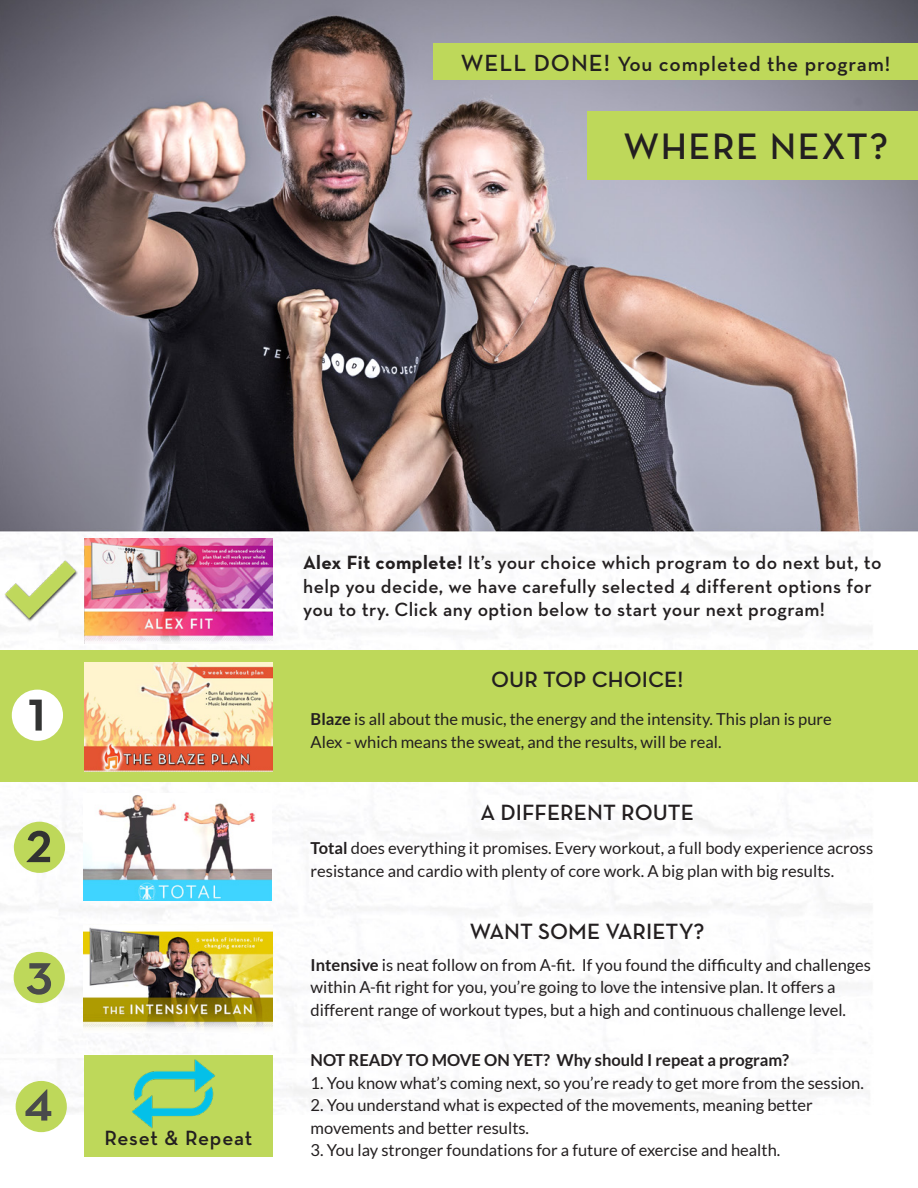
<style>
.page{position:relative;width:918px;height:1188px;background:#fff}
.page>*{position:absolute;margin:0;border:0;box-sizing:border-box;transform-origin:0 0}
.t1{font:60.3px "Neutra Text Demi SC";color:#323332}
.t2{font:60.3px "Neutra Text Demi SC";color:#494a4b}
.t3{font:600 37.5px "Neutra Text";letter-spacing:.04em;color:#231f20}
.t4{font:600 22.5px "Neutra Text";color:#231f20}
.t5{font:600 21px "Neutra Text";letter-spacing:.04em;color:#231f20}
.t6{font:600 19.5px/23.4px "Neutra Text";letter-spacing:.02em;color:#231f20}
.t7{font:16.5px/22.5px "Lato";color:#231f20}
.t8{font:700 16.5px "Lato";color:#231f20}
.s1{font-size:23.85px}
.s2{font-weight:700}
</style>
<div class="page">
<img style="left:0;top:0;width:918px;height:1114px">
<div style="left:0;top:650px;width:918px;height:132px;background:#bed85a"></div>
<div style="left:433px;top:43px;width:485px;height:37px;background:#bed85a"></div>
<div style="left:587px;top:111px;width:331px;height:69px;background:#bed85a"></div>
<img style="left:84px;top:663px;width:189px;height:108px">
<img style="left:83px;top:793px;width:189px;height:108px">
<img style="left:83px;top:925px;width:189px;height:108px">
<div style="left:84px;top:1055px;width:189px;height:101px;background:#bed85a"></div>
<img style="left:132px;top:1059px;width:83px;height:69px">
<div style="left:12px;top:690px;width:51px;height:51px;background:#fff;border-radius:50%"></div>
<div style="left:14px;top:822px;width:51px;height:51px;background:#bed85a;border-radius:50%"></div>
<div style="left:14px;top:952px;width:51px;height:51px;background:#bed85a;border-radius:50%"></div>
<div style="left:16px;top:1081px;width:51px;height:51px;background:#bed85a;border-radius:50%"></div>
<img style="left:84px;top:539px;width:189px;height:105px">
<img style="left:2px;top:556px;width:78px;height:68px">
<p class="t5" style="left:461px;top:51px;width:431px"><span class="s1">WELL DONE!</span> You completed the program!</p>
<p class="t3" style="left:623px;top:123px;width:266px">WHERE NEXT?</p>
<p class="t1" style="left:27px;top:673px;width:20px">1</p>
<p class="t1" style="left:25px;top:805px;width:29px">2</p>
<p class="t2" style="left:25px;top:937px;width:29px">3</p>
<p class="t2" style="left:23px;top:1063px;width:32px">4</p>
<p class="t5" style="left:104px;top:1125px;width:150px">Reset &amp; Repeat</p>
<p class="t6" style="left:303px;top:551px;width:580px"><span class="s2">Alex Fit complete!</span> It’s your choice which program to do next but, to help you decide, we have carefully selected 4 different options for you to try. Click any option below to start your next program!</p>
<p class="t4" style="left:491px;top:666px;width:194px">OUR TOP CHOICE!</p>
<p class="t7" style="left:311px;top:708px;width:523px"><span class="s2">Blaze</span> is all about the music, the energy and the intensity. This plan is pure<br>Alex - which means the sweat, and the results, will be real.</p>
<p class="t4" style="left:481px;top:799px;width:215px">A DIFFERENT ROUTE</p>
<p class="t7" style="left:311px;top:837px;width:564px"><span class="s2">Total</span> does everything it promises. Every workout, a full body experience across resistance and cardio with plenty of core work. A big plan with big results.</p>
<p class="t4" style="left:470px;top:917px;width:236px">WANT SOME VARIETY?</p>
<p class="t7" style="left:311px;top:953px;width:562px"><span class="s2">Intensive</span> is neat follow on from A-fit. If you found the difficulty and challenges within A-fit right for you, you’re going to love the intensive plan. It offers a different range of workout types, but a high and continuous challenge level.</p>
<p class="t8" style="left:311px;top:1051px;width:480px">NOT READY TO MOVE ON YET? Why should I repeat a program?</p>
<p class="t7" style="left:311px;top:1072px;width:555px">1. You know what’s coming next, so you’re ready to get more from the session.</p>
<p class="t7" style="left:311px;top:1094px;width:504px">2. You understand what is expected of the movements, meaning better movements and better results.</p>
<p class="t7" style="left:311px;top:1139px;width:471px">3. You lay stronger foundations for a future of exercise and health.</p>
</div>
